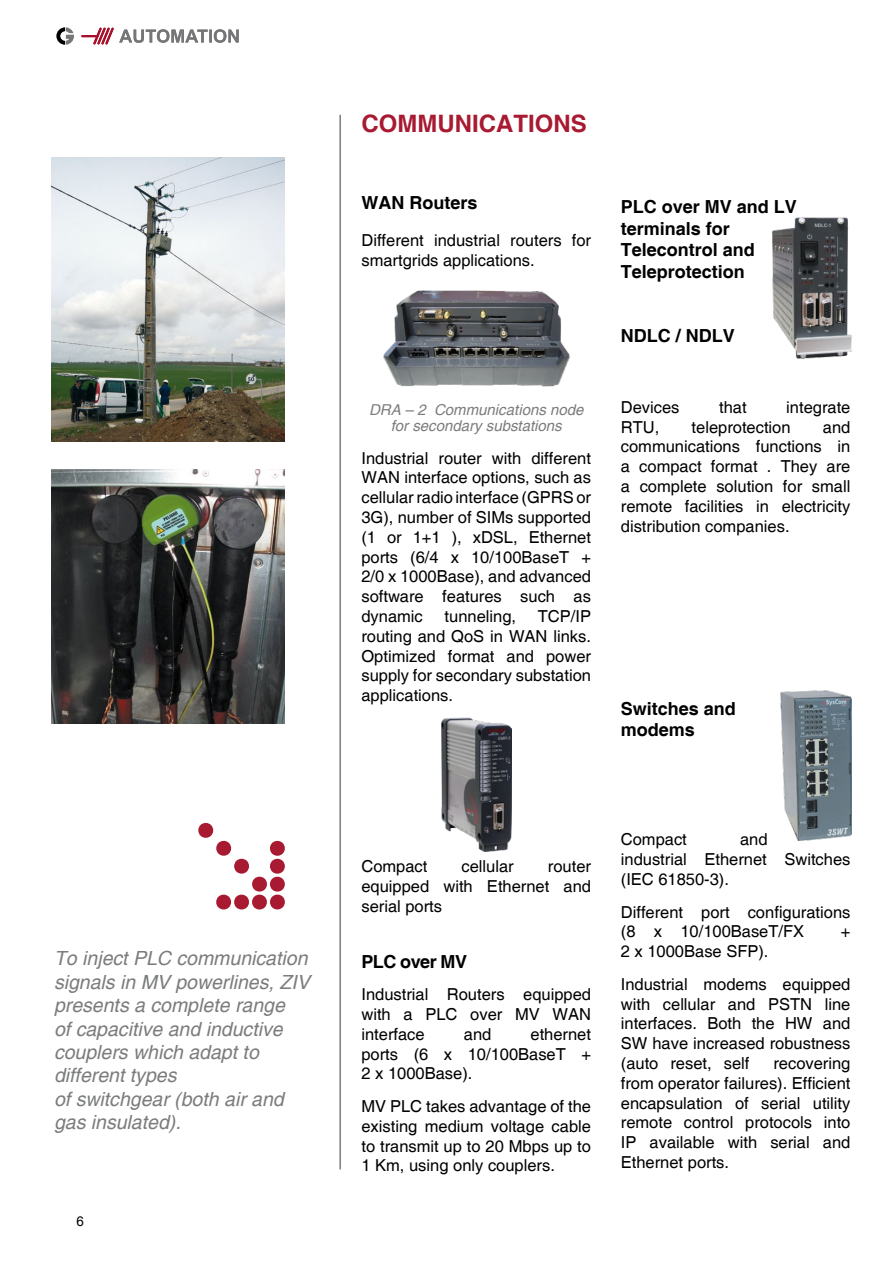
<style>
.page{position:relative;width:893px;height:1263px;background:#fff}
.page>*{position:absolute;margin:0;border:0;box-sizing:border-box;transform-origin:0 0}
.t1{font:700 24px "Helvetica";color:#a81a31}
.t2{font:italic 19.5px/23.4px "Helvetica";color:#7b7c7e}
.t3{font:700 18px/21.6px "Helvetica";color:#000}
.t4{font:700 18px "Helvetica";letter-spacing:-.03em;color:#000}
.t5{font:16.5px/19.8px "Helvetica";color:#000;text-align:justify}
.t6{font:italic 15px/16.5px "Helvetica";color:#7b7c7e;text-align:center}
.t7{font:13.5px "Arial";color:#000}
</style>
<div class="page">
<svg style="left:198px;top:823px;width:87px;height:87px"></svg>
<img style="left:51px;top:157px;width:234px;height:285px">
<img style="left:383px;top:290px;width:187px;height:97px">
<img style="left:772px;top:217px;width:81px;height:142px">
<img style="left:780px;top:691px;width:72px;height:150px">
<img style="left:51px;top:470px;width:234px;height:253px">
<img style="left:441px;top:717px;width:70px;height:134px">
<svg style="left:81px;top:28px;width:158px;height:17px"></svg>
<svg style="left:56px;top:27px;width:18px;height:18px"></svg>
<hr style="left:339px;top:115px;width:2px;height:1054px;background:#7b7c7e">
<p class="t2" style="left:54px;top:948px;width:257px">To inject PLC communication signals in MV powerlines, ZIV presents a complete range<br>of capacitive and inductive couplers which adapt to different types<br>of switchgear (both air and gas insulated).</p>
<p class="t7" style="left:77px;top:1212px;width:9px">6</p>
<h1 class="t1" style="left:361px;top:109px;width:227px">COMMUNICATIONS</h1>
<p class="t3" style="left:361px;top:193px;width:117px">WAN Routers</p>
<p class="t5" style="left:361px;top:231px;width:231px">Different industrial routers for smartgrids applications.</p>
<p class="t6" style="left:369px;top:402px;width:216px">DRA – 2 Communications node for secondary substations</p>
<p class="t5" style="left:361px;top:449px;width:231px">Industrial router with different WAN interface options, such as cellular radio interface (GPRS or 3G), number of SIMs supported (1 or 1+1 ), xDSL, Ethernet ports (6/4 x 10/100BaseT + 2/0 x 1000Base), and advanced software features such as dynamic</p>
<p class="t5" style="left:361px;top:607px;width:231px;text-indent:176px">TCP/IP routing and QoS in WAN links.<br>Optimized format and power supply for secondary substation applications.</p>
<p class="t5" style="left:445px;top:607px;width:73px">tunneling,</p>
<p class="t3" style="left:621px;top:197px;width:178px">PLC over MV and LV terminals for<br>Telecontrol and<br>Teleprotection</p>
<p class="t3" style="left:621px;top:326px;width:115px">NDLC / NDLV</p>
<p class="t5" style="left:621px;top:398px;width:60px">Devices</p>
<p class="t5" style="left:719px;top:398px;width:29px">that</p>
<p class="t5" style="left:786px;top:398px;width:66px">integrate</p>
<p class="t5" style="left:621px;top:417px;width:40px">RTU,</p>
<p class="t5" style="left:692px;top:417px;width:101px">teleprotection</p>
<p class="t5" style="left:621px;top:417px;width:231px;text-indent:202px">and communications functions in a compact format . They are a complete solution for small remote facilities in electricity distribution companies.</p>
<p class="t3" style="left:621px;top:698px;width:117px">Switches and modems</p>
<p class="t5" style="left:361px;top:857px;width:68px">Compact</p>
<p class="t5" style="left:462px;top:857px;width:54px">cellular</p>
<p class="t5" style="left:361px;top:857px;width:231px;text-indent:186px">router equipped with Ethernet and serial ports</p>
<p class="t4" style="left:361px;top:950px;width:107px">PLC over MV</p>
<p class="t5" style="left:361px;top:985px;width:231px">Industrial Routers equipped with a PLC over MV WAN interface</p>
<p class="t5" style="left:361px;top:1025px;width:231px;text-indent:169px">ethernet ports (6 x 10/100BaseT + 2 x 1000Base).</p>
<p class="t5" style="left:361px;top:1097px;width:231px">MV PLC takes advantage of the existing medium voltage cable to transmit up to 20 Mbps up to 1 Km, using only couplers.</p>
<p class="t5" style="left:464px;top:1025px;width:29px">and</p>
<p class="t5" style="left:621px;top:830px;width:68px">Compact</p>
<p class="t5" style="left:621px;top:830px;width:231px;text-align:left;text-indent:119px">and<br>industrial Ethernet Switches (IEC 61850-3).</p>
<p class="t5" style="left:621px;top:902px;width:231px">Different port configurations (8 x 10/100BaseT/FX</p>
<p class="t5" style="left:841px;top:922px;width:11px">+</p>
<p class="t5" style="left:621px;top:936px;width:231px;line-height:32.5px">2 x 1000Base SFP).<br>Industrial modems equipped</p>
<p class="t5" style="left:621px;top:994px;width:231px">with cellular and PSTN line interfaces. Both the HW and SW have increased robustness (auto reset, self</p>
<p class="t5" style="left:621px;top:1054px;width:231px;text-indent:153px">recovering from operator failures). Efficient encapsulation of serial utility remote control protocols into IP available with serial and Ethernet ports.</p>
</div>
